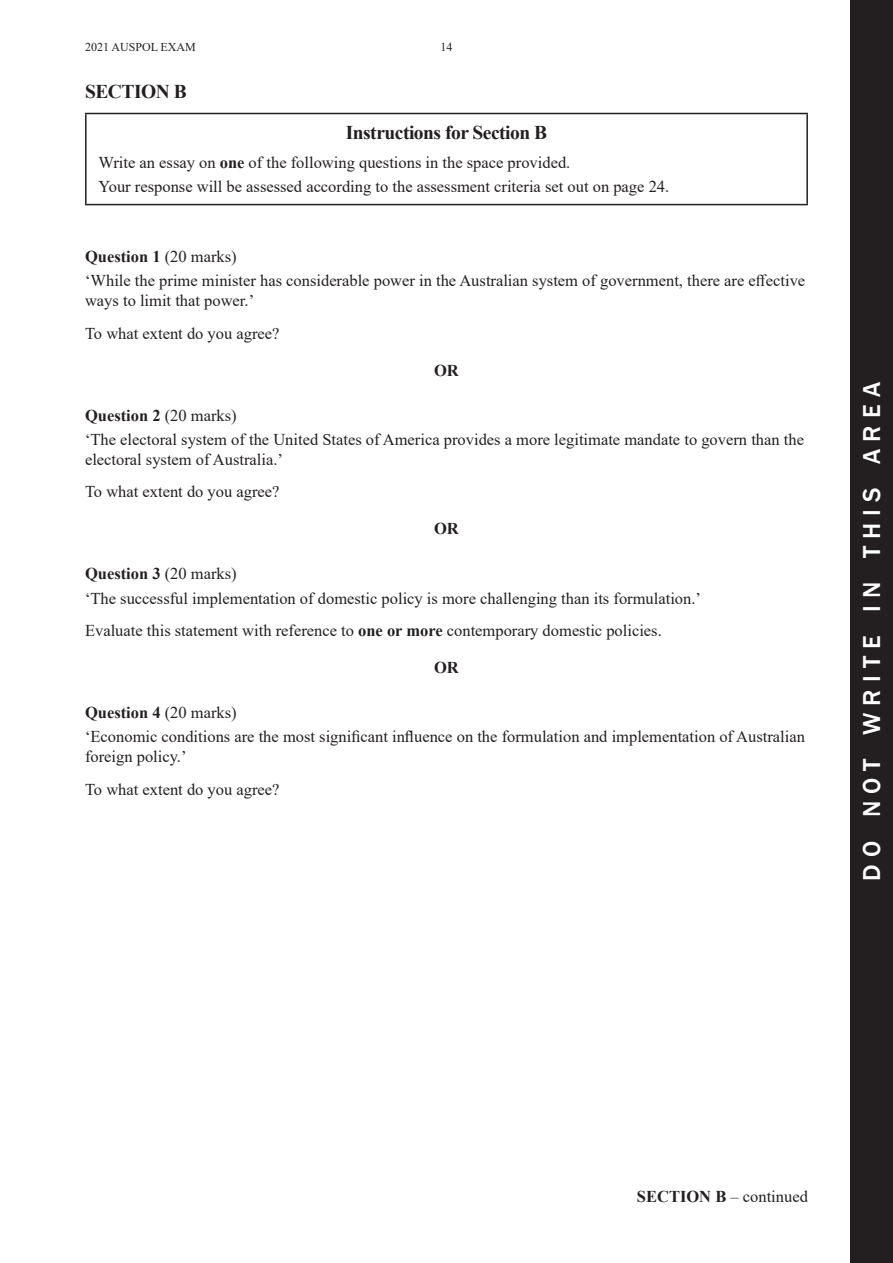
<style>
.page{position:relative;width:893px;height:1263px;background:#fff}
.page>*{position:absolute;margin:0;border:0;box-sizing:border-box;transform-origin:0 0}
.t1{font:500 25.2px "Franklin Gothic";letter-spacing:.285em;color:#fff}
.t2{font:700 19.5px "Times New Roman";letter-spacing:-.025em;color:#231f20}
.t3{font:16.5px/24px "Times New Roman";color:#231f20}
.t4{font:700 16.5px "Times New Roman";color:#231f20}
.t5{font:12px "Times New Roman";color:#231f20}
.s1{font-weight:700}
</style>
<div class="page">
<div style="left:850px;top:0;width:43px;height:1263px;background:#231f20"></div>
<hr style="left:85px;top:113px;width:723px;height:1px;background:#231f20">
<hr style="left:85px;top:114px;width:2px;height:90px;background:#231f20">
<hr style="left:806px;top:114px;width:2px;height:90px;background:#231f20">
<hr style="left:85px;top:204px;width:723px;height:1px;background:#231f20">
<p class="t5" style="left:85px;top:38px;width:112px">2021 AUSPOL EXAM</p>
<p class="t5" style="left:440px;top:38px;width:13px">14</p>
<p class="t2" style="left:85px;top:78px;width:103px">SECTION B</p>
<p class="t2" style="left:346px;top:119px;width:203px">Instructions for Section B</p>
<p class="t3" style="left:99px;top:150px;width:572px">Write an essay on <span class="s1">one</span> of the following questions in the space provided.<br>Your response will be assessed according to the assessment criteria set out on page 24.</p>
<p class="t3" style="left:85px;top:244px;width:722px"><span class="s1">Question 1</span> (20 marks)<br>‘While the prime minister has considerable power in the Australian system of government, there are effective</p>
<p class="t3" style="left:85px;top:284px;width:196px;line-height:32.5px">ways to limit that power.’<br>To what extent do you agree?</p>
<p class="t4" style="left:434px;top:358px;width:26px">OR</p>
<p class="t3" style="left:85px;top:403px;width:720px"><span class="s1">Question 2</span> (20 marks)<br>‘The electoral system of the United States of America provides a more legitimate mandate to govern than the</p>
<p class="t3" style="left:85px;top:442px;width:199px;line-height:32.5px">electoral system of Australia.’<br>To what extent do you agree?</p>
<p class="t4" style="left:434px;top:517px;width:26px">OR</p>
<p class="t3" style="left:85px;top:561px;width:617px"><span class="s1">Question 3</span> (20 marks)<br>‘The successful implementation of domestic policy is more challenging than its formulation.’</p>
<p class="t3" style="left:85px;top:618px;width:578px">Evaluate this statement with reference to <span class="s1">one or more</span> contemporary domestic policies.</p>
<p class="t4" style="left:434px;top:655px;width:26px">OR</p>
<p class="t3" style="left:85px;top:700px;width:721px"><span class="s1">Question 4</span> (20 marks)<br>‘Economic conditions are the most significant influence on the formulation and implementation of Australian</p>
<p class="t3" style="left:85px;top:740px;width:196px;line-height:32.5px">foreign policy.’<br>To what extent do you agree?</p>
<h1 class="t1" style="left:856px;top:881px;width:500px;rotate:-90deg">do not write in this area</h1>
<p class="t3" style="left:637px;top:1184px;width:172px"><span class="s1">SECTION B</span> – continued</p>
</div>
